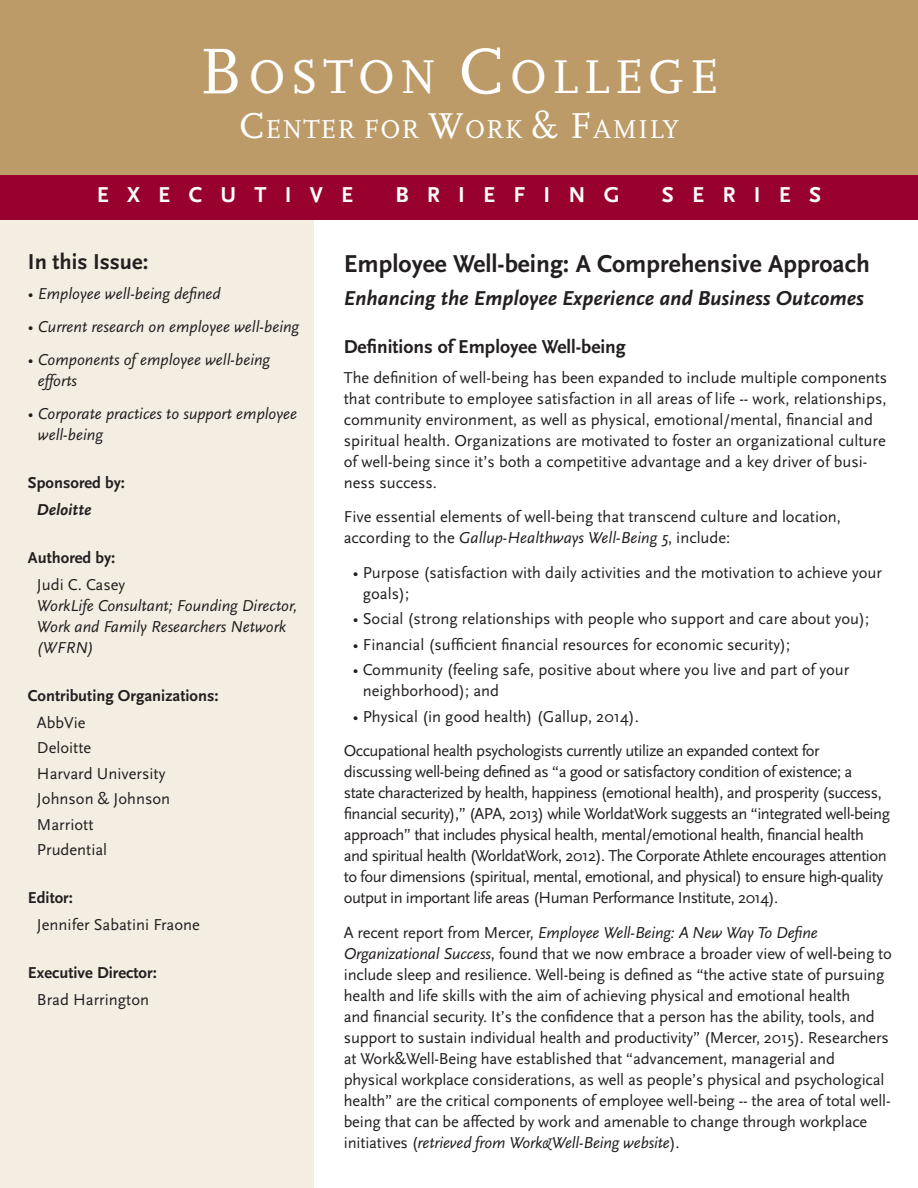
<style>
.page{position:relative;width:918px;height:1188px;background:#fff}
.page>*{position:absolute;margin:0;border:0;box-sizing:border-box;transform-origin:0 0}
.t1{font:49.5px "Scala";letter-spacing:.1em;color:#fff}
.t2{font:27px "Scala";letter-spacing:.04em;color:#fff}
.FrontPageHead{font:700 25.5px "Scala Sans";color:#231f20}
.t3{font:700 22.5px "Scala Sans";letter-spacing:.81em;color:#fff}
.In_This_Issue{font:700 22.5px "Scala Sans";color:#231f20}
.FrontPageHead-2{font:italic 700 21px "Scala Sans";color:#231f20}
.Subhead{font:700 19.5px "Scala Sans";color:#231f20}
.Body_Text{font:16.5px/21px "Scala Sans";letter-spacing:-.01em;color:#231f20}
.Body_Text-2{font:16.5px/21px "Scala Sans";letter-spacing:-.03em;color:#231f20}
.BodyText_Bullet{font:16.5px/21px "Scala Sans";color:#231f20}
.SideBarBullet{font:italic 16.5px/21px "Scala Sans";color:#231f20}
.SideBarText{font:16.5px "Scala Sans";color:#231f20}
.SideBarText-2{font:italic 16.5px/21px "Scala Sans";color:#231f20}
.SideBarBold{font:700 16.5px "Scala Sans";color:#231f20}
.SideBarText-3{font:italic 700 16.5px "Scala Sans";color:#231f20}
.s1{font-size:67.5px}
.s2{font-size:37.5px}
.s3{font-style:normal}
.s4{font-style:italic}
</style>
<div class="page">
<div style="left:0;top:0;width:314px;height:1188px;background:#f4ede2"></div>
<div style="left:0;top:0;width:918px;height:220px;background:#bc9b69"></div>
<div style="left:0;top:175px;width:918px;height:45px;background:#98012d"></div>
<h1 class="t1" style="left:199px;top:50px;width:521px"><span class="s1">B</span>OSTON <span class="s1">C</span>OLLEGE</h1>
<h2 class="t2" style="left:239px;top:115px;width:441px"><span class="s2">C</span>ENTER FOR <span class="s2">W</span>ORK <span class="s2">&amp; F</span>AMILY</h2>
<h3 class="t3" style="left:97px;top:182px;width:258px">EXECUTIVE</h3>
<h3 class="t3" style="left:395px;top:182px;width:226px">BRIEFING</h3>
<h3 class="t3" style="left:662px;top:182px;width:161px">SERIES</h3>
<p class="In_This_Issue" style="left:28px;top:249px;width:122px">In this Issue:</p>
<p class="SideBarBullet" style="left:28px;top:283px;width:194px">• Employee well-being defined</p>
<p class="SideBarBullet" style="left:28px;top:316px;width:273px">• Current research on employee well-being</p>
<p class="SideBarBullet" style="left:38px;top:349px;width:234px;text-indent:-10px">• Components of employee well-being efforts</p>
<p class="SideBarBullet" style="left:38px;top:403px;width:261px;text-indent:-10px">• Corporate practices to support employee well-being</p>
<p class="SideBarBold" style="left:28px;top:473px;width:99px">Sponsored by:</p>
<p class="SideBarText-3" style="left:37px;top:500px;width:56px">Deloitte</p>
<p class="SideBarBold" style="left:28px;top:548px;width:89px">Authored by:</p>
<p class="SideBarText-2" style="left:37px;top:574px;width:262px"><span class="s3">Judi C. Casey<br></span>WorkLife Consultant; Founding Director,<br>Work and Family Researchers Network (WFRN)</p>
<p class="SideBarBold" style="left:28px;top:686px;width:192px">Contributing Organizations:</p>
<p class="SideBarText" style="left:37px;top:713px;width:50px">AbbVie</p>
<p class="SideBarText" style="left:37px;top:739px;width:56px">Deloitte</p>
<p class="SideBarText" style="left:37px;top:764px;width:130px">Harvard University</p>
<p class="SideBarText" style="left:37px;top:790px;width:135px">Johnson &amp; Johnson</p>
<p class="SideBarText" style="left:37px;top:815px;width:58px">Marriott</p>
<p class="SideBarText" style="left:37px;top:841px;width:72px">Prudential</p>
<p class="SideBarBold" style="left:28px;top:889px;width:47px">Editor:</p>
<p class="SideBarText" style="left:37px;top:916px;width:165px">Jennifer Sabatini Fraone</p>
<p class="SideBarBold" style="left:28px;top:964px;width:130px">Executive Director:</p>
<p class="SideBarText" style="left:37px;top:991px;width:114px">Brad Harrington</p>
<p class="FrontPageHead" style="left:344px;top:250px;width:528px">Employee Well-being: A Comprehensive Approach</p>
<p class="FrontPageHead-2" style="left:344px;top:287px;width:522px">Enhancing the Employee Experience and Business Outcomes</p>
<p class="Subhead" style="left:344px;top:336px;width:284px">Definitions of Employee Well-being</p>
<p class="Body_Text" style="left:344px;top:367px;width:545px">The definition of well-being has been expanded to include multiple components that contribute to employee satisfaction in all areas of life -- work, relationships, community environment, as well as physical, emotional/mental, financial and spiritual health. Organizations are motivated to foster an organizational culture of well-being since it’s both a competitive advantage and a key driver of busi&shy;ness success.</p>
<p class="Body_Text" style="left:344px;top:507px;width:499px">Five essential elements of well-being that transcend culture and location, according to the <span class="s4">Gallup-Healthways Well-Being 5</span>, include:</p>
<p class="BodyText_Bullet" style="left:363px;top:562px;width:521px;text-indent:-10px">• Purpose (satisfaction with daily activities and the motivation to achieve your goals);</p>
<p class="BodyText_Bullet" style="left:353px;top:609px;width:518px">• Social (strong relationships with people who support and care about you);</p>
<p class="BodyText_Bullet" style="left:353px;top:634px;width:439px">• Financial (sufficient financial resources for economic security);</p>
<p class="BodyText_Bullet" style="left:363px;top:660px;width:488px;text-indent:-10px">• Community (feeling safe, positive about where you live and part of your neighborhood); and</p>
<p class="BodyText_Bullet" style="left:353px;top:706px;width:288px">• Physical (in good health) (Gallup, 2014).</p>
<p class="Body_Text-2" style="left:344px;top:741px;width:548px">Occupational health psychologists currently utilize an expanded context for discussing well-being defined as “a good or satisfactory condition of existence; a<br>state characterized by health, happiness (emotional health), and prosperity (success, financial security),” (APA, 2013) while WorldatWork suggests an “integrated well-being approach” that includes physical health, mental/emotional health, financial health and spiritual health (WorldatWork, 2012). The Corporate Athlete encourages attention to four dimensions (spiritual, mental, emotional, and physical) to ensure high-quality output in important life areas (Human Performance Institute, 2014).</p>
<p class="Body_Text" style="left:344px;top:922px;width:550px">A recent report from Mercer, <span class="s4">Employee Well-Being: A New Way To Define Organizational Success</span>, found that we now embrace a broader view of well-being to include sleep and resilience. Well-being is defined as “the active state of pursuing health and life skills with the aim of achieving physical and emotional health<br>and financial security. It’s the confidence that a person has the ability, tools, and support to sustain individual health and productivity” (Mercer, 2015). Researchers at Work&amp;Well-Being have established that “advancement, managerial and physical workplace considerations, as well as people’s physical and psychological health” are the critical components of employee well-being -- the area of total well&shy;being that can be affected by work and amenable to change through workplace initiatives (<span class="s4">retrieved from Work&amp;Well-Being website</span>).</p>
</div>
